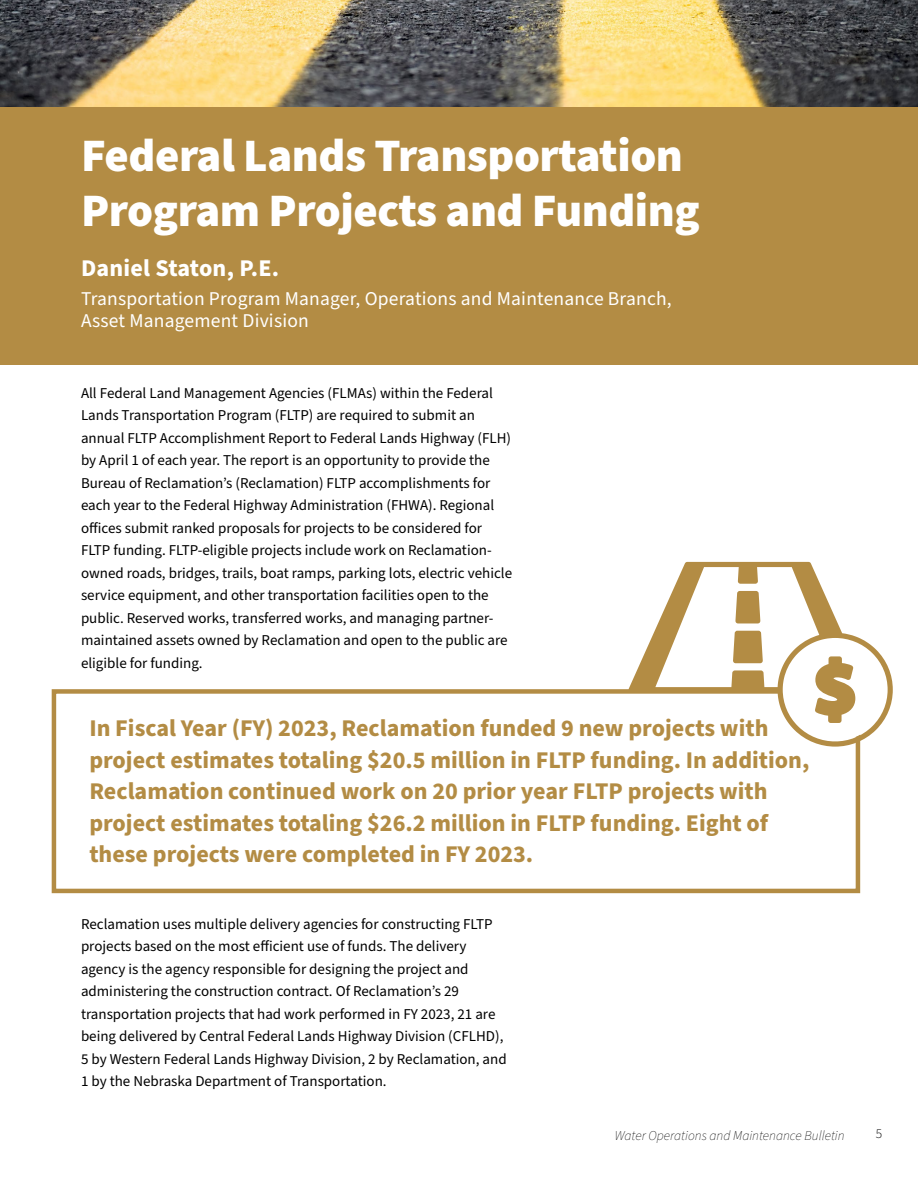
<style>
.page{position:relative;width:918px;height:1188px;background:#fff}
.page>*{position:absolute;margin:0;border:0;box-sizing:border-box;transform-origin:0 0}
.t1{font:900 46.5px/55.5px "Source Sans Pro";letter-spacing:-.01em;color:#fff}
.Body{font:700 24px/31.5px "Source Sans Pro";color:#b38c44}
.By_Line{font:700 24px "Source Sans Pro";letter-spacing:.01em;color:#fff}
.Author_Credentials{font:19.5px/22.5px "Source Sans Pro";letter-spacing:.01em;color:#fff}
.Body-2{font:15px/22.5px "Source Sans Pro";color:#000}
.t2{font:italic 200 13.5px "Source Sans Pro";color:#000}
.t3{font:300 13.5px "Source Sans Pro";color:#000}
</style>
<div class="page">
<div style="left:0;top:0;width:918px;height:364px;background:#b38c44"></div>
<div style="left:52px;top:689px;width:808px;height:204px;border:4px solid #b38c44"></div>
<img style="left:0;top:0;width:918px;height:107px">
<svg style="left:628px;top:562px;width:265px;height:185px"></svg>
<svg style="left:815px;top:656px;width:40px;height:67px"></svg>
<svg style="left:733px;top:631px;width:30px;height:32px"></svg>
<svg style="left:735px;top:591px;width:25px;height:32px"></svg>
<p class="t1" style="left:81px;top:128px;width:620px">Federal Lands Transportation<br>Program Projects and Funding</p>
<p class="By_Line" style="left:81px;top:251px;width:200px">Daniel Staton, P.E.</p>
<p class="Author_Credentials" style="left:81px;top:288px;width:592px">Transportation Program Manager, Operations and Maintenance Branch,<br>Asset Management Division</p>
<p class="Body-2" style="left:81px;top:382px;width:433px">All Federal Land Management Agencies (FLMAs) within the Federal Lands Transportation Program (FLTP) are required to submit an annual FLTP Accomplishment Report to Federal Lands Highway (FLH) by April 1 of each year. The report is an opportunity to provide the Bureau of Reclamation’s (Reclamation) FLTP accomplishments for each year to the Federal Highway Administration (FHWA). Regional offices submit ranked proposals for projects to be considered for FLTP funding. FLTP-eligible projects include work on Reclamation&shy;owned roads, bridges, trails, boat ramps, parking lots, electric vehicle service equipment, and other transportation facilities open to the public. Reserved works, transferred works, and managing partner&shy;maintained assets owned by Reclamation and open to the public are eligible for funding.</p>
<p class="Body" style="left:89px;top:713px;width:722px">In Fiscal Year (FY) 2023, Reclamation funded 9 new projects with project estimates totaling $20.5 million in FLTP funding. In addition, Reclamation continued work on 20 prior year FLTP projects with project estimates totaling $26.2 million in FLTP funding. Eight of these projects were completed in FY 2023.</p>
<p class="Body-2" style="left:81px;top:913px;width:427px">Reclamation uses multiple delivery agencies for constructing FLTP projects based on the most efficient use of funds. The delivery agency is the agency responsible for designing the project and administering the construction contract. Of Reclamation’s 29 transportation projects that had work performed in FY 2023, 21 are being delivered by Central Federal Lands Highway Division (CFLHD), 5 by Western Federal Lands Highway Division, 2 by Reclamation, and 1 by the Nebraska Department of Transportation.</p>
<p class="t2" style="left:615px;top:1126px;width:231px">Water Operations and Maintenance Bulletin</p>
<p class="t3" style="left:876px;top:1125px;width:8px">5</p>
</div>
